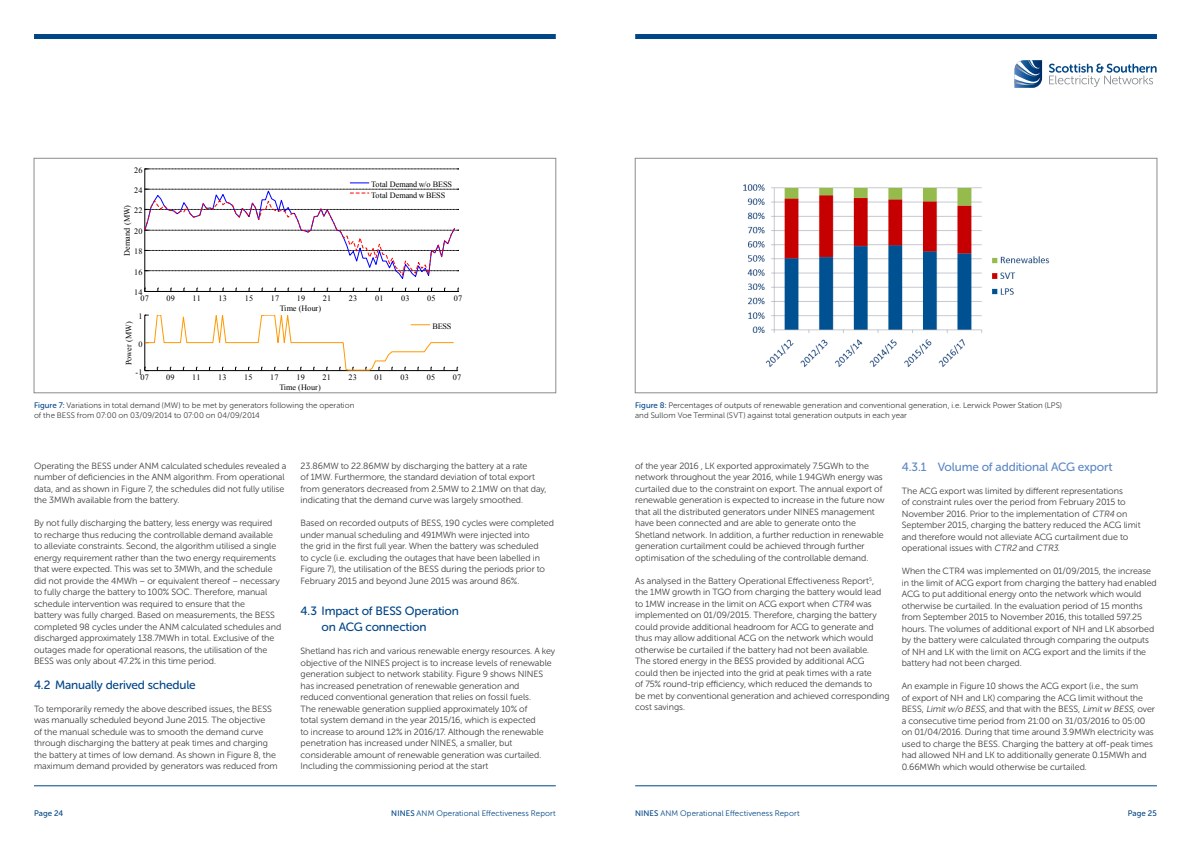
<style>
.page{position:relative;width:1191px;height:842px;background:#fff}
.page>*{position:absolute;margin:0;border:0;box-sizing:border-box;transform-origin:0 0}
.t1{font:12px/16px "Museo Sans Rounded 500";letter-spacing:-.01em;color:#004687}
.t2{font:12px "Museo Sans Rounded 500";letter-spacing:-.01em;color:#5d88c6}
.t3{font:9px/11.5px "Museo Sans Rounded 300";letter-spacing:-.005em;color:#3e3e3f}
.t4{font:8.2px "Times New Roman";letter-spacing:.025em;color:#000}
.t5{font:8.2px/11.1px "Times New Roman";letter-spacing:-.02em;color:#000}
.t6{font:8.2px "Times New Roman";letter-spacing:-.015em;color:#000}
.t7{font:8px/10px "Museo Sans Rounded 300";letter-spacing:.005em;color:#3e3e3f}
.t8{font:8px "Museo Sans Rounded 300";letter-spacing:.015em;color:#004687}
.t9{font:8px "Museo Sans Rounded 500";letter-spacing:.015em;color:#004687}
.s1{font-family:"Museo Sans Rounded 500";color:#004687}
.s2{font-style:italic}
.s3{font-family:"Museo Sans Rounded 500"}
</style>
<div class="page">
<svg style="left:144px;top:315px;width:314px;height:56px"></svg>
<div style="left:144px;top:168px;width:314px;height:124px;background:#fff;border:1px solid #fff"></div>
<hr style="left:144px;top:169px;width:1px;height:122px;background:#000">
<svg style="left:144px;top:288px;width:315px;height:4px"></svg>
<svg style="left:145px;top:168px;width:314px;height:2px"></svg>
<svg style="left:145px;top:182px;width:314px;height:99px"></svg>
<div style="left:34px;top:158px;width:522px;height:235px;border:1px solid #8b8c8e"></div>
<img style="left:743px;top:184px;width:307px;height:184px">
<div style="left:635px;top:158px;width:522px;height:235px;border:1px solid #8b8c8e"></div>
<div style="left:34px;top:34px;width:522px;height:5px;background:#004687"></div>
<div style="left:635px;top:34px;width:522px;height:5px;background:#004687"></div>
<svg style="left:1014px;top:60px;width:28px;height:28px"></svg>
<svg style="left:1049px;top:64px;width:107px;height:23px"></svg>
<hr style="left:34px;top:785px;width:522px;height:1px;background:#004687">
<hr style="left:635px;top:785px;width:522px;height:1px;background:#004687">
<p class="t4" style="left:134px;top:165px;width:10px">26</p>
<p class="t4" style="left:134px;top:185px;width:10px">24</p>
<p class="t4" style="left:122px;top:256px;width:52px;rotate:-90deg">Demand (MW)</p>
<p class="t4" style="left:134px;top:205px;width:10px">22</p>
<p class="t4" style="left:134px;top:226px;width:10px">20</p>
<p class="t4" style="left:134px;top:246px;width:10px">18</p>
<p class="t4" style="left:134px;top:266px;width:10px">16</p>
<p class="t5" style="left:371px;top:178px;width:82px">Total Demand w/o BESS<br>Total Demand w BESS</p>
<p class="t4" style="left:134px;top:287px;width:10px">14</p>
<p class="t4" style="left:140px;top:293px;width:10px">07</p>
<p class="t4" style="left:166px;top:293px;width:10px">09</p>
<p class="t4" style="left:193px;top:293px;width:10px">11</p>
<p class="t4" style="left:219px;top:293px;width:10px">13</p>
<p class="t4" style="left:245px;top:293px;width:10px">15</p>
<p class="t4" style="left:271px;top:293px;width:10px">17</p>
<p class="t4" style="left:297px;top:293px;width:10px">19</p>
<p class="t4" style="left:323px;top:293px;width:10px">21</p>
<p class="t4" style="left:349px;top:293px;width:10px">23</p>
<p class="t4" style="left:375px;top:293px;width:10px">01</p>
<p class="t4" style="left:401px;top:293px;width:10px">03</p>
<p class="t4" style="left:427px;top:293px;width:10px">05</p>
<p class="t4" style="left:454px;top:293px;width:10px">07</p>
<p class="t4" style="left:138px;top:311px;width:6px">1</p>
<p class="t6" style="left:280px;top:303px;width:43px">Time (Hour)</p>
<p class="t4" style="left:123px;top:365px;width:45px;rotate:-90deg">Power (MW)</p>
<p class="t4" style="left:432px;top:321px;width:21px">BESS</p>
<p class="t4" style="left:138px;top:338px;width:6px">0</p>
<p class="t4" style="left:136px;top:366px;width:8px">-1</p>
<p class="t4" style="left:140px;top:372px;width:10px">07</p>
<p class="t4" style="left:166px;top:372px;width:10px">09</p>
<p class="t4" style="left:192px;top:372px;width:10px">11</p>
<p class="t4" style="left:218px;top:372px;width:10px">13</p>
<p class="t4" style="left:244px;top:372px;width:10px">15</p>
<p class="t4" style="left:270px;top:372px;width:10px">17</p>
<p class="t4" style="left:296px;top:372px;width:10px">19</p>
<p class="t4" style="left:322px;top:372px;width:10px">21</p>
<p class="t4" style="left:348px;top:372px;width:10px">23</p>
<p class="t4" style="left:374px;top:372px;width:10px">01</p>
<p class="t4" style="left:400px;top:372px;width:10px">03</p>
<p class="t4" style="left:427px;top:372px;width:10px">05</p>
<p class="t4" style="left:453px;top:372px;width:10px">07</p>
<p class="t6" style="left:279px;top:382px;width:43px">Time (Hour)</p>
<p class="t7" style="left:34px;top:400px;width:322px"><span class="s1">Figure 7:</span> Variations in total demand (MW) to be met by generators following the operation of the BESS from 07:00 on 03/09/2014 to 07:00 on 04/09/2014</p>
<p class="t7" style="left:635px;top:400px;width:428px"><span class="s1">Figure 8:</span> Percentages of outputs of renewable generation and conventional generation, i.e. Lerwick Power Station (LPS) and Sullom Voe Terminal (SVT) against total generation outputs in each year</p>
<p class="t3" style="left:34px;top:460px;width:254px">Operating the BESS under ANM calculated schedules revealed a number of deficiencies in the ANM algorithm. From operational data, and as shown in Figure 7, the schedules did not fully utilise the 3MWh available from the battery.</p>
<p class="t3" style="left:34px;top:517px;width:249px">By not fully discharging the battery, less energy was required to recharge thus reducing the controllable demand available to alleviate constraints. Second, the algorithm utilised a single energy requirement rather than the two energy requirements that were expected. This was set to 3MWh, and the schedule did not provide the 4MWh – or equivalent thereof – necessary to fully charge the battery to 100% SOC. Therefore, manual schedule intervention was required to ensure that the<br>battery was fully charged. Based on measurements, the BESS completed 98 cycles under the ANM calculated schedules and discharged approximately 138.7MWh in total. Exclusive of the outages made for operational reasons, the utilisation of the BESS was only about 47.2% in this time period.</p>
<h1 class="t1" style="left:34px;top:677px;width:163px">4.2 Manually derived schedule</h1>
<p class="t3" style="left:34px;top:703px;width:245px">To temporarily remedy the above described issues, the BESS was manually scheduled beyond June 2015. The objective<br>of the manual schedule was to smooth the demand curve through discharging the battery at peak times and charging the battery at times of low demand. As shown in Figure 8, the maximum demand provided by generators was reduced from</p>
<p class="t3" style="left:300px;top:460px;width:247px">23.86MW to 22.86MW by discharging the battery at a rate<br>of 1MW. Furthermore, the standard deviation of total export from generators decreased from 2.5MW to 2.1MW on that day, indicating that the demand curve was largely smoothed.</p>
<p class="t3" style="left:300px;top:517px;width:255px">Based on recorded outputs of BESS, 190 cycles were completed under manual scheduling and 491MWh were injected into<br>the grid in the first full year. When the battery was scheduled<br>to cycle (i.e. excluding the outages that have been labelled in Figure 7), the utilisation of the BESS during the periods prior to February 2015 and beyond June 2015 was around 86%.</p>
<h1 class="t1" style="left:321px;top:603px;width:139px;text-indent:-21px">4.3 Impact of BESS Operation on ACG connection</h1>
<p class="t3" style="left:300px;top:645px;width:256px">Shetland has rich and various renewable energy resources. A key objective of the NINES project is to increase levels of renewable generation subject to network stability. Figure 9 shows NINES has increased penetration of renewable generation and<br>reduced conventional generation that relies on fossil fuels.<br>The renewable generation supplied approximately 10% of<br>total system demand in the year 2015/16, which is expected<br>to increase to around 12% in 2016/17. Although the renewable penetration has increased under NINES, a smaller, but considerable amount of renewable generation was curtailed.<br>Including the commissioning period at the start</p>
<p class="t3" style="left:635px;top:460px;width:251px">of the year 2016 , LK exported approximately 7.5GWh to the network throughout the year 2016, while 1.94GWh energy was curtailed due to the constraint on export. The annual export of renewable generation is expected to increase in the future now that all the distributed generators under NINES management have been connected and are able to generate onto the Shetland network. In addition, a further reduction in renewable generation curtailment could be achieved through further optimisation of the scheduling of the controllable demand.</p>
<p class="t3" style="left:635px;top:575px;width:256px">As analysed in the Battery Operational Effectiveness Report<sup>5</sup>,<br>the 1MW growth in TGO from charging the battery would lead to 1MW increase in the limit on ACG export when <span class="s2">CTR4</span> was implemented on 01/09/2015. Therefore, charging the battery could provide additional headroom for ACG to generate and thus may allow additional ACG on the network which would otherwise be curtailed if the battery had not been available.<br>The stored energy in the BESS provided by additional ACG<br>could then be injected into the grid at peak times with a rate<br>of 75% round-trip efficiency, which reduced the demands to<br>be met by conventional generation and achieved corresponding cost savings.</p>
<h1 class="t2" style="left:901px;top:460px;width:212px">4.3.1 Volume of additional ACG export</h1>
<p class="t3" style="left:901px;top:485px;width:240px">The ACG export was limited by different representations<br>of constraint rules over the period from February 2015 to November 2016. Prior to the implementation of <span class="s2">CTR4</span> on September 2015, charging the battery reduced the ACG limit and therefore would not alleviate ACG curtailment due to operational issues with <span class="s2">CTR2</span> and <span class="s2">CTR3</span>.</p>
<p class="t3" style="left:901px;top:565px;width:256px">When the CTR4 was implemented on 01/09/2015, the increase in the limit of ACG export from charging the battery had enabled ACG to put additional energy onto the network which would otherwise be curtailed. In the evaluation period of 15 months from September 2015 to November 2016, this totalled 597.25 hours. The volumes of additional export of NH and LK absorbed by the battery were calculated through comparing the outputs of NH and LK with the limit on ACG export and the limits if the battery had not been charged.</p>
<p class="t3" style="left:901px;top:680px;width:255px">An example in Figure 10 shows the ACG export (i.e., the sum<br>of export of NH and LK) comparing the ACG limit without the BESS, <span class="s2">Limitw/oBESS,</span>and that with the BESS, <span class="s2">LimitwBESS,</span>over a consecutive time period from 21:00 on 31/03/2016 to 05:00 on 01/04/2016. During that time around 3.9MWh electricity was used to charge the BESS. Charging the battery at off-peak times had allowed NH and LK to additionally generate 0.15MWh and 0.66MWh which would otherwise be curtailed.</p>
<p class="t9" style="left:34px;top:809px;width:31px">Page 24</p>
<p class="t8" style="left:391px;top:809px;width:166px"><span class="s3">NINES</span> ANM Operational Effectiveness Report</p>
<p class="t8" style="left:635px;top:809px;width:166px"><span class="s3">NINES</span> ANM Operational Effectiveness Report</p>
<p class="t9" style="left:1127px;top:809px;width:31px">Page 25</p>
</div>
